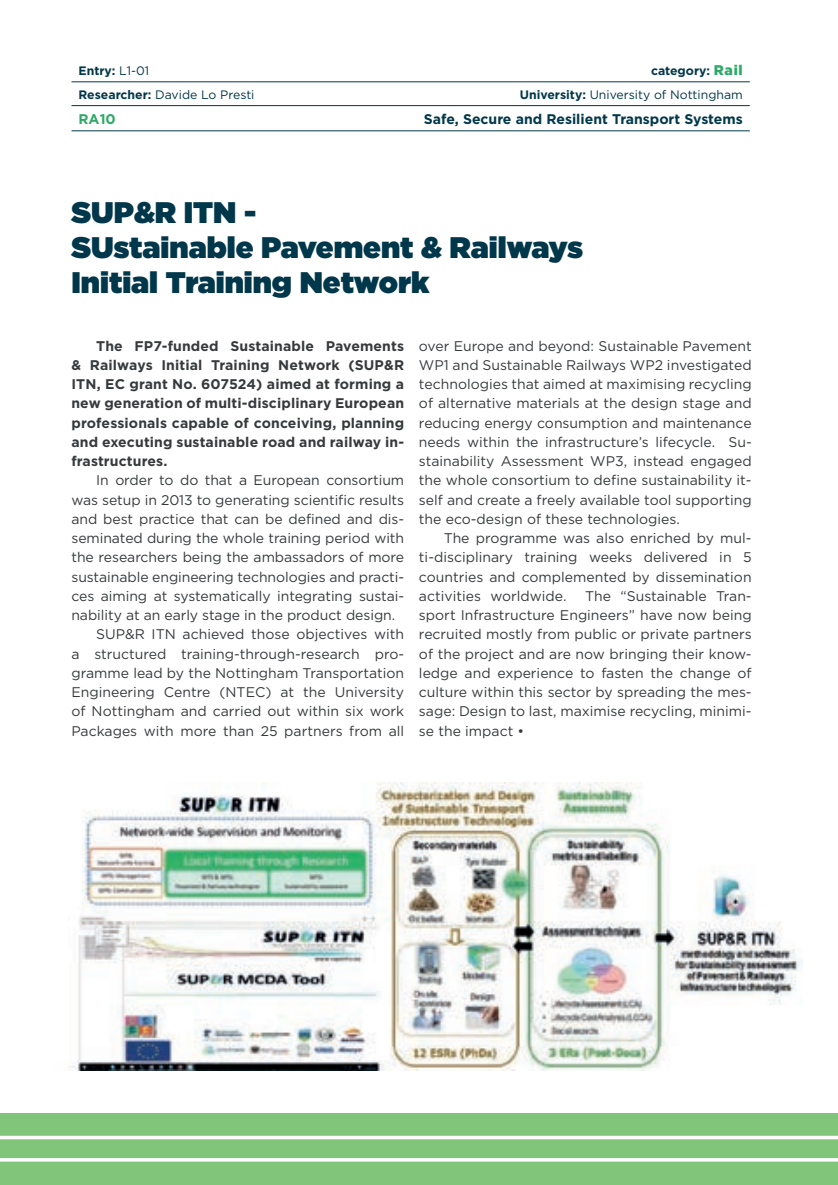
<style>
.page{position:relative;width:838px;height:1185px;background:#fff}
.page>*{position:absolute;margin:0;border:0;box-sizing:border-box;transform-origin:0 0}
.t1{font:900 29.75px/35px "Gotham";color:#00374a}
.t2{font:14px/19.2px "Gotham";letter-spacing:-.005em;color:#373a3d;text-align:justify}
.t3{font:700 14px/19.2px "Gotham";letter-spacing:.01em;color:#373a3d;text-align:justify}
.t4{font:700 14px "Gotham";color:#00374a}
.t5{font:700 14px "Gotham";color:#2ea968}
.t6{font:12.25px "Gotham";color:#00374a}
.t7{font:700 12.25px "Gotham";color:#00374a}
.s1{font-weight:400}
.s2{font-weight:900;font-size:14px;color:#2ea968}
.s3{font-weight:700}
</style>
<div class="page">
<hr style="left:71px;top:81px;width:678px;height:1px;background:#00374a">
<hr style="left:71px;top:105px;width:678px;height:1px;background:#00374a">
<hr style="left:71px;top:130px;width:678px;height:1px;background:#00374a">
<div style="left:0;top:1113px;width:837px;height:72px;background:#81c57b"></div>
<svg style="left:0;top:1135px;width:837px;height:4px;background:#e6f3e4"></svg>
<hr style="left:0;top:1158px;width:837px;height:3px;background:#fff">
<img style="left:69px;top:782px;width:733px;height:288px">
<p class="t7" style="left:78px;top:62px;width:72px">Entry: <span class="s1">L1-01</span></p>
<p class="t7" style="left:651px;top:62px;width:93px">category: <span class="s2">Rail</span></p>
<p class="t6" style="left:78px;top:86px;width:177px"><span class="s3">Researcher:</span> Davide Lo Presti</p>
<p class="t6" style="left:519px;top:86px;width:224px"><span class="s3">University:</span> University of Nottingham</p>
<p class="t5" style="left:78px;top:110px;width:39px">RA10</p>
<p class="t4" style="left:424px;top:110px;width:320px">Safe, Secure and Resilient Transport Systems</p>
<h1 class="t1" style="left:71px;top:194px;width:513px">SUP&amp;R ITN -<br>SUstainable Pavement &amp; Railways<br>Initial Training Network</h1>
<p class="t3" style="left:71px;top:336px;width:334px;text-indent:25px">The FP7-funded Sustainable Pavements &amp; Railways Initial Training Network (SUP&amp;R ITN, EC grant No. 607524) aimed at forming a new generation of multi-disciplinary European professionals capable of conceiving, planning and executing sustainable road and railway in&shy;frastructures.</p>
<p class="t2" style="left:96px;top:470px;width:309px">In order to do that a European consortium</p>
<p class="t2" style="left:71px;top:490px;width:334px">was setup in 2013 to generating scientific results</p>
<p class="t2" style="left:71px;top:509px;width:334px">and best practice that can be defined and dis-</p>
<p class="t2" style="left:71px;top:528px;width:334px">seminated during the whole training period with</p>
<p class="t2" style="left:71px;top:547px;width:334px">the researchers being the ambassadors of more</p>
<p class="t2" style="left:71px;top:567px;width:334px">sustainable engineering technologies and practi-</p>
<p class="t2" style="left:71px;top:586px;width:334px">ces aiming at systematically integrating sustai-</p>
<p class="t2" style="left:71px;top:605px;width:325px">nability at an early stage in the product design.</p>
<p class="t2" style="left:96px;top:624px;width:309px">SUP&amp;R ITN achieved those objectives with</p>
<p class="t2" style="left:71px;top:644px;width:334px">a structured training-through-research pro-</p>
<p class="t2" style="left:71px;top:663px;width:334px">gramme lead by the Nottingham Transportation</p>
<p class="t2" style="left:71px;top:682px;width:334px">Engineering Centre (NTEC) at the University</p>
<p class="t2" style="left:71px;top:701px;width:334px">of Nottingham and carried out within six work</p>
<p class="t2" style="left:71px;top:721px;width:334px">Packages with more than 25 partners from all</p>
<p class="t2" style="left:419px;top:336px;width:334px">over Europe and beyond: Sustainable Pavement WP1 and Sustainable Railways WP2 investigated technologies that aimed at maximising recycling of alternative materials at the design stage and reducing energy consumption and maintenance needs within the infrastructure’s lifecycle. Su&shy;stainability Assessment WP3, instead engaged the whole consortium to define sustainability it&shy;self and create a freely available tool supporting the eco-design of these technologies.</p>
<p class="t2" style="left:419px;top:528px;width:334px;text-indent:25px">The programme was also enriched by mul&shy;ti-disciplinary training weeks delivered in 5 countries and complemented by dissemination activities worldwide.</p>
<p class="t2" style="left:419px;top:586px;width:334px;text-indent:166px">The “Sustainable Tran&shy;sport Infrastructure Engineers” have now being recruited mostly from public or private partners of the project and are now bringing their know&shy;ledge and experience to fasten the change of culture within this sector by spreading the mes&shy;sage: Design to last, maximise recycling, minimi&shy;se the impact •</p>
</div>
